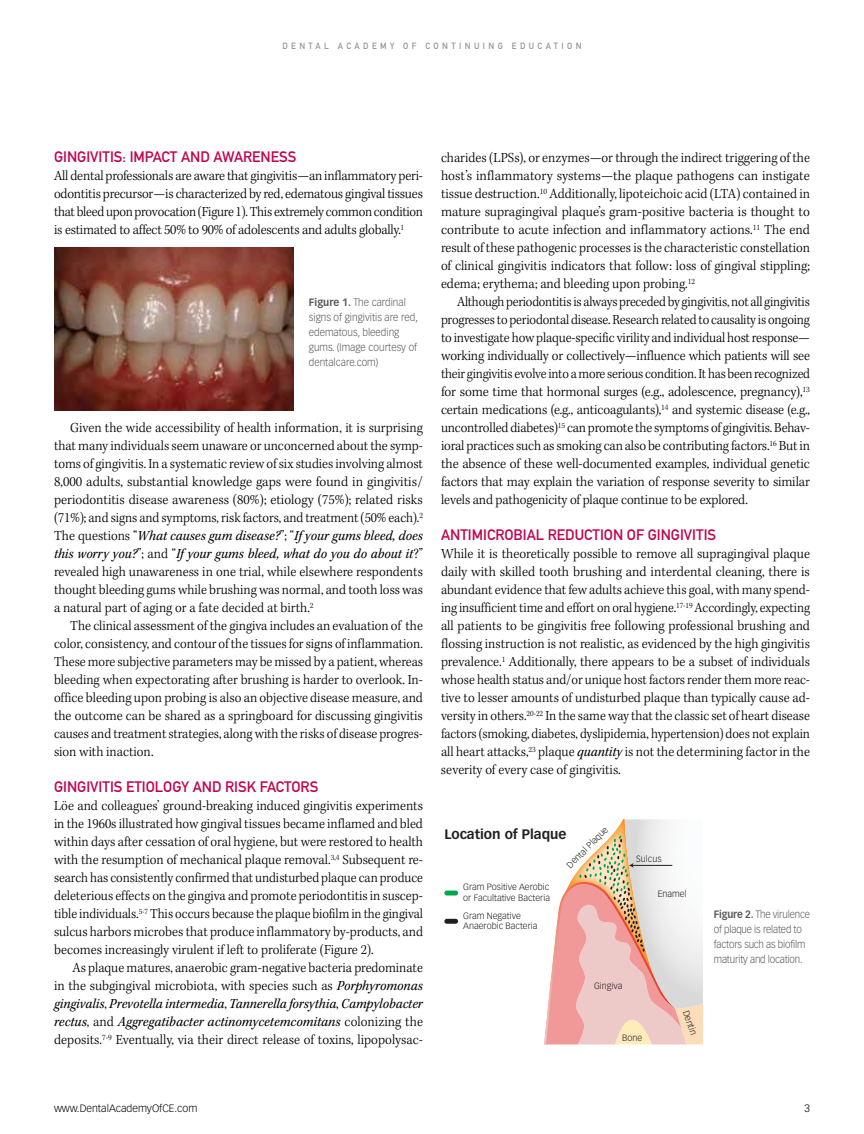
<style>
.page{position:relative;width:864px;height:1134px;background:#fff}
.page>*{position:absolute;margin:0;border:0;box-sizing:border-box;transform-origin:0 0}
.t1{font:15px "DIN Mittelschrift Std";color:#c00450}
.t2{font:300 14.25px/18px "Kepler Std";color:#000;text-align:justify;scale:.95 1}
.t3{font:300 14.25px/18px "Kepler Std";color:#000;text-align:justify;scale:.96 1}
.t4{font:300 14.25px/18px "Kepler Std";color:#000;text-align:justify;scale:.92 1}
.t5{font:300 14.25px/18px "Kepler Std";color:#000;text-align:justify;scale:.94 1}
.t6{font:700 13.5px "Vectora LT Std";color:#231f20}
.t7{font:300 10.5px/15px "Vectora LT Std";color:#58595b;scale:.95 1}
.t8{font:300 10.5px/15px "Vectora LT Std";letter-spacing:-.02em;color:#58595b;scale:.93 1}
.t9{font:300 10.5px "Vectora LT Std";color:#000}
.t10{font:300 9px/10.5px "Vectora LT Std";color:#231f20}
.t11{font:9px "DIN Mittelschrift Std";letter-spacing:.4em;color:#808285;scale:.95 1}
.s1{font-weight:700}
.s2{font-weight:400;font-style:italic}
</style>
<div class="page">
<img style="left:54px;top:247px;width:240px;height:164px">
<div style="left:444px;top:919px;width:14px;height:5px;background:#231f20;border-radius:2px"></div>
<div style="left:444px;top:891px;width:14px;height:5px;background:#00a64f;border-radius:2px"></div>
<svg style="left:544px;top:819px;width:159px;height:225px"></svg>
<p class="t11" style="left:282px;top:41px;width:317px">DENTAL ACADEMY OF CONTINUING EDUCATION</p>
<p class="t1" style="left:54px;top:148px;width:244px">GINGIVITIS: IMPACT AND AWARENESS</p>
<p class="t2" style="left:54px;top:168px;width:390px">All dental professionals are aware that gingivitis—an inflammatory peri&shy;odontitis precursor—is characterized by red, edematous gingival tissues that bleed upon provocation (Figure 1). This extremely common condition is estimated to affect 50% to 90% of adolescents and adults globally.<sup>1</sup></p>
<p class="t7" style="left:309px;top:295px;width:116px"><span class="s1">Figure 1.</span> The cardinal signs of gingivitis are red, edematous, bleeding gums. (Image courtesy of dentalcare.com)</p>
<p class="t2" style="left:54px;top:420px;width:390px;text-indent:16px">Given the wide accessibility of health information, it is surprising that many individuals seem unaware or unconcerned about the symp&shy;toms of gingivitis. In a systematic review of six studies involving almost 8,000 adults, substantial knowledge gaps were found in gingivitis/ periodontitis disease awareness (80%); etiology (75%); related risks (71%); and signs and symptoms, risk factors, and treatment (50% each).<sup>2<br></sup>The questions “<span class="s2">What causes gum disease?</span>”; “<span class="s2">If your gums bleed, does this worry you?</span>”; and “<span class="s2">If your gums bleed, what do you do about it</span>?” revealed high unawareness in one trial, while elsewhere respondents thought bleeding gums while brushing was normal, and tooth loss was a natural part of aging or a fate decided at birth.<sup>2</sup></p>
<p class="t2" style="left:54px;top:618px;width:390px;text-indent:16px">The clinical assessment of the gingiva includes an evaluation of the color, consistency, and contour of the tissues for signs of inflammation.<br>These more subjective parameters may be missed by a patient, whereas bleeding when expectorating after brushing is harder to overlook. In&shy;office bleeding upon probing is also an objective disease measure, and the outcome can be shared as a springboard for discussing gingivitis causes and treatment strategies, along with the risks of disease progres&shy;sion with inaction.</p>
<p class="t1" style="left:54px;top:778px;width:266px">GINGIVITIS ETIOLOGY AND RISK FACTORS</p>
<p class="t2" style="left:54px;top:798px;width:390px">Löe and colleagues’ ground-breaking induced gingivitis experiments in the 1960s illustrated how gingival tissues became inflamed and bled within days after cessation of oral hygiene, but were restored to health with the resumption of mechanical plaque removal.<sup>3,4</sup> Subsequent re&shy;search has consistently confirmed that undisturbed plaque can produce deleterious effects on the gingiva and promote periodontitis in suscep&shy;tible individuals.<sup>5-7</sup> This occurs because the plaque biofilm in the gingival sulcus harbors microbes that produce inflammatory by-products, and becomes increasingly virulent if left to proliferate (Figure 2).</p>
<p class="t5" style="left:54px;top:960px;width:394px;text-indent:18px">As plaque matures, anaerobic gram-negative bacteria predominate in the subgingival microbiota, with species such as <span class="s2">Porphyromonas gingivalis</span>, <span class="s2">Prevotella intermedia</span>, <span class="s2">Tannerella forsythia</span>, <span class="s2">Campylobacter rectus</span>, and <span class="s2">Aggregatibacter actinomycetemcomitans</span> colonizing the deposits.<sup>7-9</sup> Eventually, via their direct release of toxins, lipopolysac-</p>
<p class="t2" style="left:441px;top:150px;width:390px">charides (LPSs), or enzymes—or through the indirect triggering of the host’s inflammatory systems—the plaque pathogens can instigate tissue destruction.<sup>10</sup> Additionally, lipoteichoic acid (LTA) contained in mature supragingival plaque’s gram-positive bacteria is thought to contribute to acute infection and inflammatory actions.<sup>11</sup> The end result of these pathogenic processes is the characteristic constellation of clinical gingivitis indicators that follow: loss of gingival stippling; edema; erythema; and bleeding upon probing.<sup>12</sup></p>
<p class="t4" style="left:441px;top:294px;width:403px;text-indent:16px">Although periodontitis is always preceded by gingivitis, not all gingivitis progresses to periodontal disease. Research related to causality is ongoing to investigate how plaque-specific virility and individual host response— working individually or collectively—influence which patients will see their gingivitis evolve into a more serious condition. It has been recognized for some time that hormonal surges (e.g., adolescence, pregnancy),<sup>13 </sup>certain medications (e.g., anticoagulants),<sup>14</sup> and systemic disease (e.g., uncontrolled diabetes)<sup>15</sup> can promote the symptoms of gingivitis. Behav&shy;ioral practices such as smoking can also be contributing factors.<sup>16</sup> But in the absence of these well-documented examples, individual genetic factors that may explain the variation of response severity to similar levels and pathogenicity of plaque continue to be explored.</p>
<p class="t1" style="left:441px;top:526px;width:277px">ANTIMICROBIAL REDUCTION OF GINGIVITIS</p>
<p class="t3" style="left:441px;top:546px;width:386px">While it is theoretically possible to remove all supragingival plaque daily with skilled tooth brushing and interdental cleaning, there is abundant evidence that few adults achieve this goal, with many spend&shy;ing insufficient time and effort on oral hygiene.<sup>17-19</sup> Accordingly, expecting all patients to be gingivitis free following professional brushing and flossing instruction is not realistic, as evidenced by the high gingivitis prevalence.<sup>1</sup> Additionally, there appears to be a subset of individuals whose health status and/or unique host factors render them more reac&shy;tive to lesser amounts of undisturbed plaque than typically cause ad&shy;versity in others.<sup>20-22</sup> In the same way that the classic set of heart disease factors (smoking, diabetes, dyslipidemia, hypertension) does not explain all heart attacks,<sup>23</sup> plaque <span class="s2">quantity</span> is not the determining factor in the severity of every case of gingivitis.</p>
<p class="t10" style="left:565px;top:863px;width:56px;rotate:-45deg">Dental Plaque</p>
<p class="t6" style="left:444px;top:826px;width:124px">Location of Plaque</p>
<p class="t10" style="left:463px;top:882px;width:88px">Gram Positive Aerobic or Facultative Bacteria</p>
<p class="t10" style="left:463px;top:911px;width:76px">Gram Negative<br>Anaerobic Bacteria</p>
<p class="t10" style="left:636px;top:854px;width:27px">Sulcus</p>
<p class="t10" style="left:658px;top:889px;width:31px">Enamel</p>
<p class="t10" style="left:594px;top:980px;width:30px">Gingiva</p>
<p class="t10" style="left:622px;top:1032px;width:22px">Bone</p>
<p class="t10" style="left:690px;top:1009px;width:27px;rotate:70deg">Dentin</p>
<p class="t8" style="left:714px;top:907px;width:105px"><span class="s1">Figure 2.</span> The virulence of plaque is related to factors such as biofilm maturity and location.</p>
<p class="t9" style="left:54px;top:1102px;width:145px">www.DentalAcademyOfCE.com</p>
<p class="t9" style="left:805px;top:1102px;width:7px">3</p>
</div>
